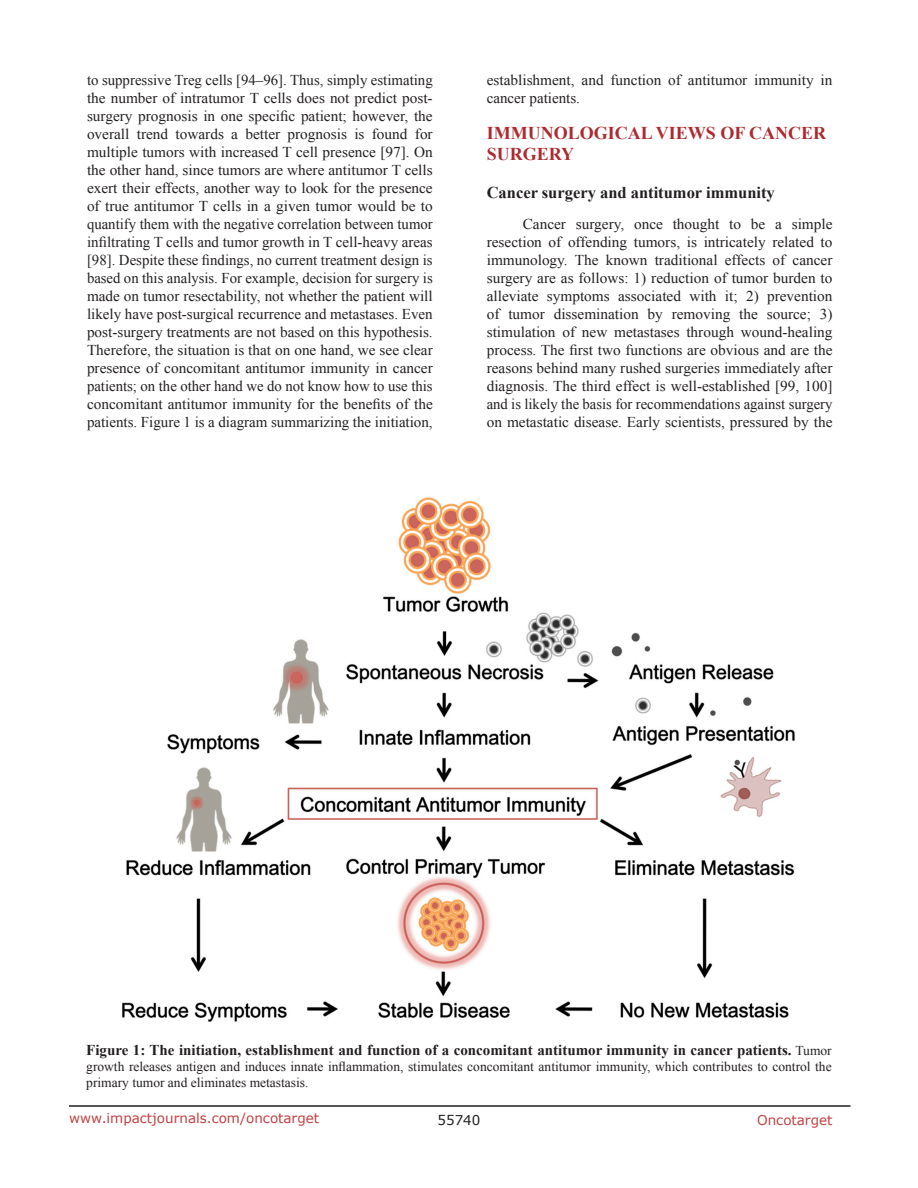
<style>
.page{position:relative;width:918px;height:1188px;background:#fff}
.page>*{position:absolute;margin:0;border:0;box-sizing:border-box;transform-origin:0 0}
.Heading{font:700 18px/21.6px "Times New Roman";color:#ac2b31}
.SubHeading_no{font:700 16.5px "Times New Roman";color:#231f20}
.BodyText{font:15px/18px "Times New Roman";color:#231f20;text-align:justify}
.figuretext{font:700 15px "Times New Roman";color:#231f20}
.figuretext-2{font:13.5px/16.2px "Times New Roman";color:#231f20}
.t1{font:13.5px "Verdana";color:#c24141}
.t2{font:13.5px "Verdana";color:#231f20}
.s1{font-weight:400;font-size:13.5px}
</style>
<div class="page">
<hr style="left:69px;top:1105px;width:781px;height:2px;background:#231f20">
<img style="left:122px;top:497px;width:673px;height:525px">
<p class="BodyText" style="left:87px;top:71px;width:347px">to suppressive Treg cells [94–96]. Thus, simply estimating the number of intratumor T cells does not predict post&shy;surgery prognosis in one specific patient; however, the overall trend towards a better prognosis is found for multiple tumors with increased T cell presence [97]. On the other hand, since tumors are where antitumor T cells exert their effects, another way to look for the presence of true antitumor T cells in a given tumor would be to quantify them with the negative correlation between tumor infiltrating T cells and tumor growth in T cell-heavy areas [98]. Despite these findings, no current treatment design is based on this analysis. For example, decision for surgery is made on tumor resectability, not whether the patient will likely have post-surgical recurrence and metastases. Even post-surgery treatments are not based on this hypothesis.<br>Therefore, the situation is that on one hand, we see clear presence of concomitant antitumor immunity in cancer patients; on the other hand we do not know how to use this concomitant antitumor immunity for the benefits of the patients. Figure 1 is a diagram summarizing the initiation,</p>
<p class="BodyText" style="left:487px;top:71px;width:347px">establishment, and function of antitumor immunity in cancer patients.</p>
<p class="Heading" style="left:487px;top:121px;width:341px">IMMUNOLOGICAL VIEWS OF CANCER<br>SURGERY</p>
<p class="SubHeading_no" style="left:487px;top:181px;width:290px">Cancer surgery and antitumor immunity</p>
<p class="BodyText" style="left:487px;top:215px;width:347px;text-indent:36px">Cancer surgery, once thought to be a simple resection of offending tumors, is intricately related to immunology. The known traditional effects of cancer surgery are as follows: 1) reduction of tumor burden to alleviate symptoms associated with it; 2) prevention of tumor dissemination by removing the source; 3) stimulation of new metastases through wound-healing process. The first two functions are obvious and are the reasons behind many rushed surgeries immediately after diagnosis. The third effect is well-established [99, 100] and is likely the basis for recommendations against surgery on metastatic disease. Early scientists, pressured by the</p>
<p class="figuretext" style="left:86px;top:1039px;width:747px">Figure 1: The initiation, establishment and function of a concomitant antitumor immunity in cancer patients. <span class="s1">Tumor</span></p>
<p class="figuretext-2" style="left:86px;top:1058px;width:747px">growth releases antigen and induces innate inflammation, stimulates concomitant antitumor immunity, which contributes to control the primary tumor and eliminates metastasis.</p>
<p class="t1" style="left:69px;top:1110px;width:252px">www.impactjournals.com/oncotarget</p>
<p class="t2" style="left:438px;top:1111px;width:44px">55740</p>
<p class="t1" style="left:757px;top:1111px;width:77px">Oncotarget</p>
</div>
